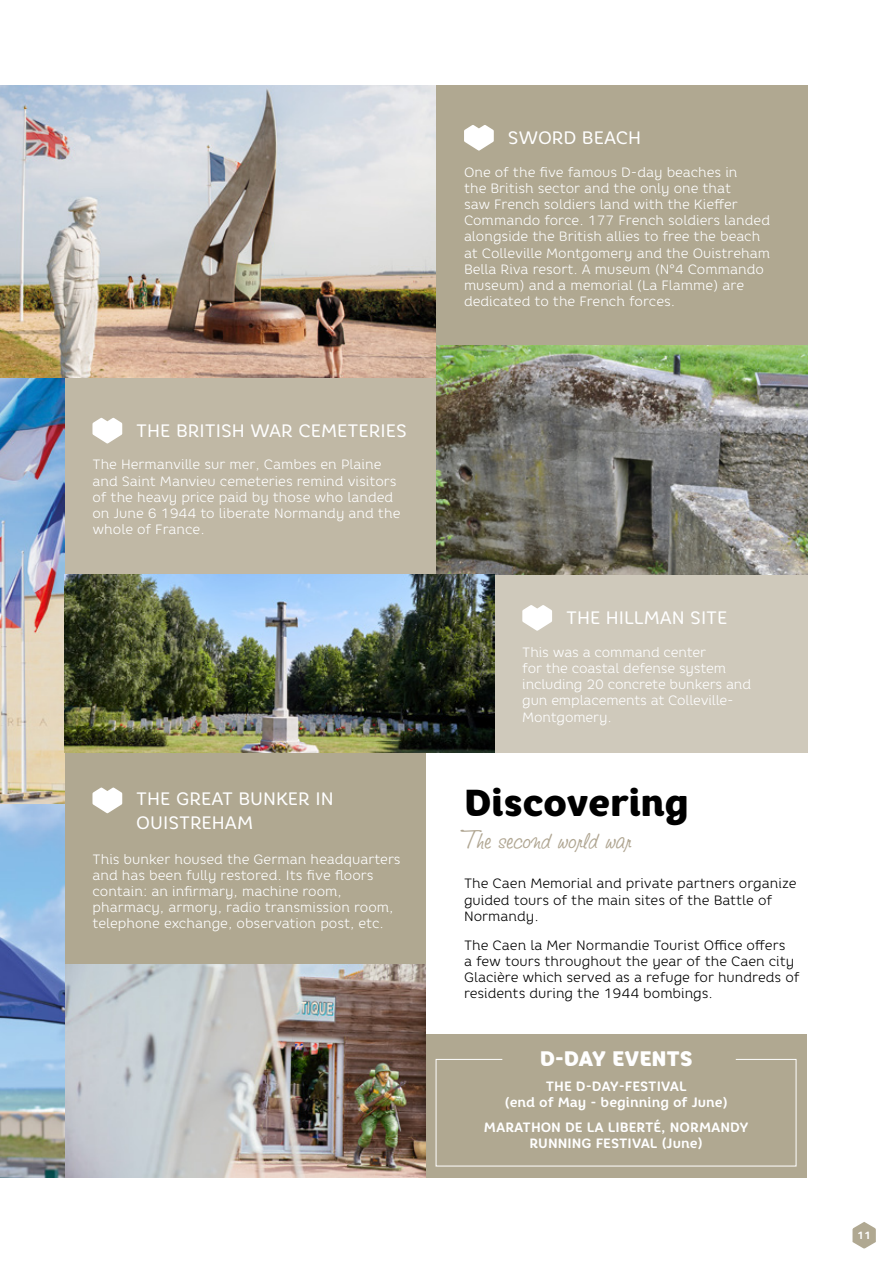
<style>
.page{position:relative;width:893px;height:1263px;background:#fff}
.page>*{position:absolute;margin:0;border:0;box-sizing:border-box;transform-origin:0 0}
.t1{font:900 37.5px "Core Rhino 85";letter-spacing:-.01em;color:#000}
.t2{font:30px "Studio Script ITC Std";color:#b0a692}
.t3{font:900 21px "Core Rhino 85";letter-spacing:-.01em;color:#fff}
.t4{font:18px/24px "Core Rhino 45";color:#fff}
.t5{font:300 13.5px/16.2px "Core Rhino 35";color:#fff}
.t6{font:300 13.5px/16.2px "Core Rhino 35";color:#000}
.t7{font:700 13.5px/16.2px "Core Rhino 65";color:#fff;text-align:center}
.t8{font:700 10.5px "Core Rhino 65";color:#fff}
</style>
<div class="page">
<div style="left:65px;top:752px;width:360px;height:277px;background:#b0a891"></div>
<svg style="left:92px;top:787px;width:30px;height:26px"></svg>
<div style="left:425px;top:1035px;width:382px;height:143px;background:#b0a891"></div>
<img style="left:65px;top:965px;width:360px;height:213px">
<svg style="left:436px;top:1059px;width:360px;height:107px"></svg>
<img style="left:0;top:85px;width:436px;height:293px">
<img style="left:0;top:378px;width:65px;height:426px">
<svg style="left:0;top:804px;width:65px;height:374px;background:#8baaca"></svg>
<div style="left:436px;top:85px;width:372px;height:260px;background:#b0a891"></div>
<svg style="left:464px;top:125px;width:30px;height:26px"></svg>
<div style="left:495px;top:574px;width:313px;height:178px;background:#cfc9bb"></div>
<svg style="left:522px;top:605px;width:30px;height:26px"></svg>
<div style="left:65px;top:378px;width:371px;height:196px;background:#c0b8a5"></div>
<svg style="left:92px;top:418px;width:30px;height:26px"></svg>
<img style="left:436px;top:345px;width:372px;height:229px">
<img style="left:65px;top:574px;width:430px;height:178px">
<svg style="left:852px;top:1222px;width:24px;height:26px"></svg>
<h3 class="t4" style="left:136px;top:419px;width:272px">THE BRITISH WAR CEMETERIES</h3>
<p class="t5" style="left:92px;top:456px;width:309px">The Hermanville sur mer, Cambes en Plaine and Saint Manvieu cemeteries remind visitors of the heavy price paid by those who landed on June 6 1944 to liberate Normandy and the whole of France.</p>
<h3 class="t4" style="left:136px;top:786px;width:199px">THE GREAT BUNKER IN<br>OUISTREHAM</h3>
<p class="t5" style="left:92px;top:850px;width:310px">This bunker housed the German headquarters and has been fully restored. Its five floors contain: an infirmary, machine room, pharmacy, armory, radio transmission room, telephone exchange, observation post, etc.</p>
<h3 class="t4" style="left:508px;top:126px;width:135px">SWORD BEACH</h3>
<p class="t5" style="left:464px;top:164px;width:308px">One of the five famous D-day beaches in<br>the British sector and the only one that<br>saw French soldiers land with the Kieffer Commando force. 177 French soldiers landed alongside the British allies to free the beach at Colleville Montgomery and the Ouistreham Bella Riva resort. A museum (N°4 Commando museum) and a memorial (La Flamme) are dedicated to the French forces.</p>
<h3 class="t4" style="left:566px;top:606px;width:163px">THE HILLMAN SITE</h3>
<p class="t5" style="left:522px;top:644px;width:230px">This was a command center<br>for the coastal defense system including 20 concrete bunkers and gun emplacements at Colleville-<br>Montgomery.</p>
<h1 class="t1" style="left:464px;top:779px;width:227px">Discovering</h1>
<h2 class="t2" style="left:464px;top:821px;width:169px">The second world war</h2>
<p class="t6" style="left:464px;top:875px;width:334px">The Caen Memorial and private partners organize guided tours of the main sites of the Battle of<br>Normandy.</p>
<p class="t6" style="left:464px;top:937px;width:337px">The Caen la Mer Normandie Tourist Office offers<br>a few tours throughout the year of the Caen city Glacière which served as a refuge for hundreds of residents during the 1944 bombings.</p>
<h3 class="t3" style="left:540px;top:1045px;width:155px">D-DAY EVENTS</h3>
<p class="t7" style="left:504px;top:1078px;width:225px">THE D-DAY-FESTIVAL<br>(end of May - beginning of June)</p>
<p class="t7" style="left:484px;top:1119px;width:266px">MARATHON DE LA LIBERTÉ, NORMANDY<br>RUNNING FESTIVAL (June)</p>
<p class="t8" style="left:857px;top:1228px;width:16px">11</p>
</div>
